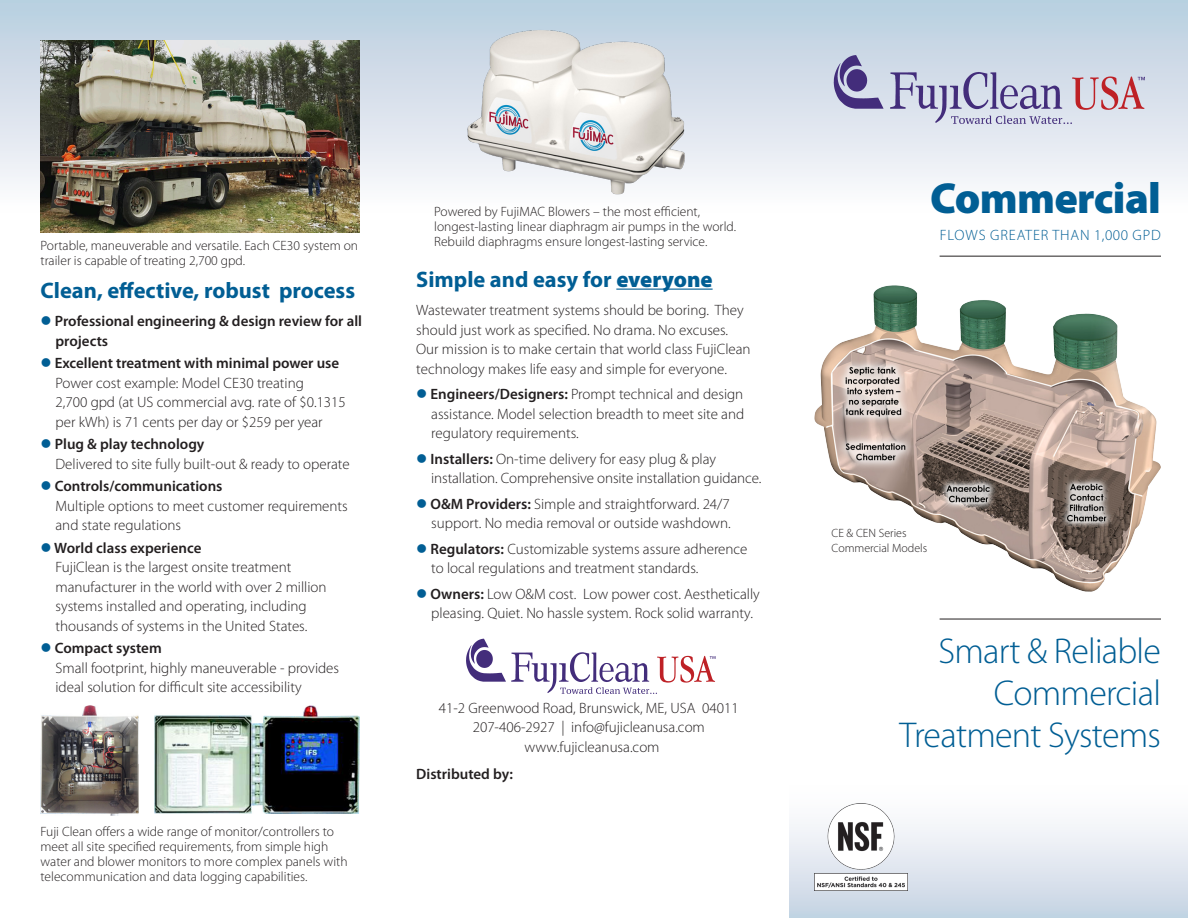
<style>
.page{position:relative;width:1188px;height:918px;background:#fff}
.page>*{position:absolute;margin:0;border:0;box-sizing:border-box;transform-origin:0 0}
.t1{font:900 43.65px "Myriad Pro";letter-spacing:-.015em;color:#015e94}
.t2{font:300 36px/42px "Myriad Pro";letter-spacing:-.02em;color:#015e94;text-align:right}
.t3{font:700 22.5px "Myriad Pro";color:#015e94}
.t4{font:300 15px/19.5px "Myriad Pro";color:#231f20}
.t5{font:600 15px/19.5px "Myriad Pro";color:#231f20}
.t6{font:300 15px "Myriad Pro";letter-spacing:.055em;color:#015e94}
.t7{font:300 13.5px/15px "Myriad Pro";color:#231f20}
.t8{font:300 12px/15px "Myriad Pro";color:#231f20}
.s1{color:#015e94}
.s2{font-weight:600}
.s3{font-weight:900}
</style>
<div class="page">
<div style="left:789px;top:727px;width:399px;height:191px;background:linear-gradient(to bottom,#fff,#cfdae7)"></div>
<div style="left:0;top:0;width:1188px;height:213px;background:linear-gradient(to bottom,#b8cdde,#fefbfd)"></div>
<svg style="left:834px;top:55px;width:50px;height:54px;background:#9490b9"></svg>
<svg style="left:890px;top:72px;width:255px;height:52px;background:#c1bbd0"></svg>
<hr style="left:616px;top:289px;width:97px;height:1px;background:#015e94">
<img style="left:814px;top:285px;width:347px;height:307px">
<img style="left:814px;top:804px;width:93px;height:87px">
<svg style="left:466px;top:639px;width:250px;height:55px"></svg>
<hr style="left:940px;top:619px;width:221px;height:1px;background:#231f20">
<hr style="left:940px;top:256px;width:221px;height:1px;background:#231f20">
<img style="left:460px;top:27px;width:235px;height:168px">
<img style="left:40px;top:40px;width:319px;height:192px">
<img style="left:40px;top:706px;width:99px;height:109px">
<img style="left:155px;top:705px;width:205px;height:109px">
<p class="t7" style="left:40px;top:238px;width:319px">Portable, maneuverable and versatile. Each CE30 system on trailer is capable of treating 2,700 gpd.</p>
<p class="t3" style="left:40px;top:277px;width:316px">Clean, effective, robust process</p>
<p class="t5" style="left:56px;top:312px;width:308px;text-indent:-15px"><span class="s1">●</span> Professional engineering &amp; design review for all projects</p>
<p class="t4" style="left:56px;top:354px;width:292px;text-indent:-15px"><span class="s1">●</span> <span class="s2">Excellent treatment with minimal power use </span>Power cost example: Model CE30 treating<br>2,700 gpd (at US commercial avg. rate of $0.1315 per kWh) is 71 cents per day or $259 per year</p>
<p class="t4" style="left:56px;top:435px;width:296px;text-indent:-15px"><span class="s1">●</span> <span class="s2">Plug &amp; play technology<br></span>Delivered to site fully built-out &amp; ready to operate</p>
<p class="t4" style="left:56px;top:477px;width:294px;text-indent:-15px"><span class="s1">●</span> <span class="s2">Controls/communications<br></span>Multiple options to meet customer requirements and state regulations</p>
<p class="t4" style="left:56px;top:538px;width:273px;text-indent:-15px"><span class="s1">●</span> <span class="s2">World class experience<br></span>FujiClean is the largest onsite treatment manufacturer in the world with over 2 million systems installed and operating, including thousands of systems in the United States.</p>
<p class="t4" style="left:56px;top:639px;width:285px;text-indent:-15px"><span class="s1">●</span> <span class="s2">Compact system<br></span>Small footprint, highly maneuverable - provides ideal solution for difficult site accessibility</p>
<p class="t7" style="left:40px;top:825px;width:309px">Fuji Clean offers a wide range of monitor/controllers to meet all site specified requirements, from simple high water and blower monitors to more complex panels with telecommunication and data logging capabilities.</p>
<p class="t7" style="left:434px;top:205px;width:303px">Powered by FujiMAC Blowers – the most efficient, longest-lasting linear diaphragm air pumps in the world.<br>Rebuild diaphragms ensure longest-lasting service.</p>
<p class="t3" style="left:416px;top:267px;width:298px">Simple and easy for <span class="s3">everyone</span></p>
<p class="t4" style="left:416px;top:301px;width:336px">Wastewater treatment systems should be boring. They should just work as specified. No drama. No excuses.<br>Our mission is to make certain that world class FujiClean technology makes life easy and simple for everyone.</p>
<p class="t4" style="left:431px;top:385px;width:314px;text-align:justify;text-indent:-15px"><span class="s1">●</span> <span class="s2">Engineers/Designers:</span> Prompt technical and design assistance. Model selection breadth to meet site and regulatory requirements.</p>
<p class="t4" style="left:431px;top:449px;width:332px;text-indent:-15px"><span class="s1">●</span> <span class="s2">Installers:</span> On-time delivery for easy plug &amp; play installation. Comprehensive onsite installation guidance.</p>
<p class="t4" style="left:416px;top:494px;width:316px;text-align:right"><span class="s1">●</span> <span class="s2">O&amp;M Providers:</span> Simple and straightforward. 24/7 support. No media removal or outside washdown.</p>
<p class="t4" style="left:431px;top:539px;width:318px;text-indent:-15px"><span class="s1">●</span> <span class="s2">Regulators:</span> Customizable systems assure adherence to local regulations and treatment standards.</p>
<p class="t4" style="left:416px;top:584px;width:345px;text-align:center"><span class="s1">●</span> <span class="s2">Owners:</span> Low O&amp;M cost. Low power cost. Aesthetically pleasing. Quiet. No hassle system. Rock solid warranty.</p>
<p class="t4" style="left:439px;top:698px;width:301px">41-2 Greenwood Road, Brunswick, ME, USA 04011</p>
<p class="t4" style="left:473px;top:718px;width:234px">207-406-2927 | info@fujicleanusa.com</p>
<p class="t4" style="left:525px;top:737px;width:136px">www.fujicleanusa.com</p>
<p class="t5" style="left:416px;top:765px;width:98px">Distributed by:</p>
<p class="t1" style="left:930px;top:174px;width:232px">Commercial</p>
<p class="t6" style="left:940px;top:227px;width:223px">FLOWS GREATER THAN 1,000 GPD</p>
<p class="t8" style="left:832px;top:526px;width:97px">CE &amp; CEN Series<br>Commercial Models</p>
<p class="t2" style="left:900px;top:631px;width:263px">Smart &amp; Reliable<br>Commercial<br>Treatment Systems</p>
</div>
